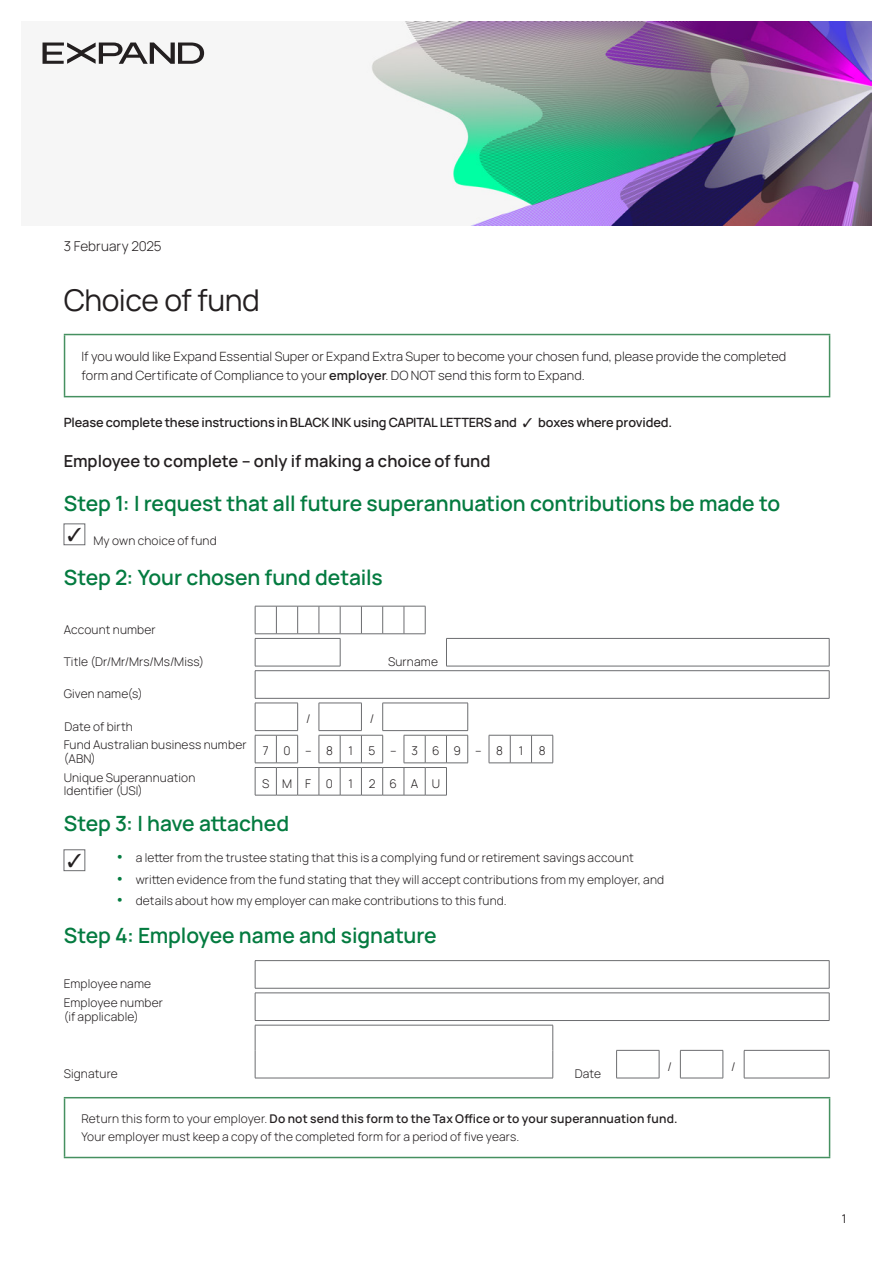
<style>
.page{position:relative;width:893px;height:1263px;background:#fff}
.page>*{position:absolute;margin:0;border:0;box-sizing:border-box;transform-origin:0 0}
._00A_Form_header{font:30px "Manrope";letter-spacing:-.02em;color:#231f20}
._01_Subhead_1{font:600 21px "Manrope";letter-spacing:-.005em;color:#047b40}
._03_Subhead_3{font:600 16.5px "Manrope";color:#231f20}
._05_Date{font:300 13.5px "Manrope";letter-spacing:.01em;color:#231f20}
._08_Callout_box_text_style{font:300 12.75px/18.8px "Manrope";letter-spacing:.005em;color:#231f20}
._07_Body_Text{font:600 12.75px "Manrope";letter-spacing:-.01em;color:#231f20}
._07A_Form_body_copy{font:300 12px/17.2px "Manrope";letter-spacing:.01em;color:#231f20}
._07B_Form_box_title_copy{font:300 12px/13.5px "Manrope";letter-spacing:.01em;color:#231f20}
.t1{font:12px "Manrope";color:#231f20}
.s1{font-weight:600}
.s2{font-weight:400;font-size:16.5px;color:#047b40}
</style>
<div class="page">
<hr style="left:64px;top:334px;width:766px;height:1px;background:#459060">
<hr style="left:64px;top:335px;width:1px;height:61px;background:#459060">
<hr style="left:829px;top:335px;width:1px;height:61px;background:#459060">
<hr style="left:64px;top:396px;width:766px;height:1px;background:#459060">
<div style="left:64px;top:524px;width:21px;height:21px;border:1px solid #6c6d70"></div>
<svg style="left:254px;top:606px;width:576px;height:190px"></svg>
<div style="left:64px;top:849px;width:21px;height:22px;border:1px solid #6c6d70"></div>
<hr style="left:255px;top:1078px;width:298px;height:1px;background:#6c6d70">
<hr style="left:616px;top:1078px;width:43px;height:1px;background:#6c6d70">
<hr style="left:680px;top:1078px;width:43px;height:1px;background:#6c6d70">
<svg style="left:254px;top:960px;width:576px;height:118px"></svg>
<hr style="left:744px;top:1078px;width:85px;height:1px;background:#6c6d70">
<hr style="left:64px;top:1097px;width:766px;height:1px;background:#459060">
<hr style="left:64px;top:1098px;width:1px;height:59px;background:#459060">
<hr style="left:829px;top:1098px;width:1px;height:59px;background:#459060">
<hr style="left:64px;top:1157px;width:766px;height:1px;background:#459060">
<img style="left:42px;top:21px;width:830px;height:204px">
<svg style="left:43px;top:43px;width:161px;height:21px"></svg>
<p class="_05_Date" style="left:64px;top:236px;width:99px">3 February 2025</p>
<p class="_00A_Form_header" style="left:64px;top:279px;width:198px">Choice of fund</p>
<p class="_08_Callout_box_text_style" style="left:82px;top:346px;width:706px">If you would like Expand Essential Super or Expand Extra Super to become your chosen fund, please provide the completed form and Certificate of Compliance to your <span class="s1">employer</span>. DO NOT send this form to Expand.</p>
<p class="_07_Body_Text" style="left:64px;top:414px;width:610px">Please complete these instructions in BLACK INK using CAPITAL LETTERS and ✓ boxes where provided.</p>
<p class="_03_Subhead_3" style="left:64px;top:449px;width:428px">Employee to complete – only if making a choice of fund</p>
<p class="_01_Subhead_1" style="left:64px;top:488px;width:718px">Step 1: I request that all future superannuation contributions be made to</p>
<p class="_07A_Form_body_copy" style="left:93px;top:531px;width:125px">My own choice of fund</p>
<p class="_01_Subhead_1" style="left:64px;top:562px;width:320px">Step 2: Your chosen fund details</p>
<p class="_07A_Form_body_copy" style="left:64px;top:620px;width:94px">Account number</p>
<p class="_07A_Form_body_copy" style="left:64px;top:652px;width:142px">Title (Dr/Mr/Mrs/Ms/Miss)</p>
<p class="_07B_Form_box_title_copy" style="left:388px;top:654px;width:51px">Surname</p>
<p class="_07A_Form_body_copy" style="left:64px;top:685px;width:81px">Given name(s)</p>
<p class="_07A_Form_body_copy" style="left:65px;top:717px;width:70px">Date of birth</p>
<p class="_07B_Form_box_title_copy" style="left:306px;top:711px;width:6px">/</p>
<p class="_07B_Form_box_title_copy" style="left:370px;top:711px;width:6px">/</p>
<p class="_07B_Form_box_title_copy" style="left:64px;top:738px;width:184px">Fund Australian business number (ABN)</p>
<p class="_07A_Form_body_copy" style="left:263px;top:742px;width:7px">7</p>
<p class="_07A_Form_body_copy" style="left:283px;top:742px;width:9px">0</p>
<p class="_07A_Form_body_copy" style="left:305px;top:742px;width:8px">–</p>
<p class="_07A_Form_body_copy" style="left:326px;top:742px;width:8px">8</p>
<p class="_07A_Form_body_copy" style="left:349px;top:742px;width:6px">1</p>
<p class="_07A_Form_body_copy" style="left:369px;top:742px;width:8px">5</p>
<p class="_07A_Form_body_copy" style="left:390px;top:742px;width:8px">–</p>
<p class="_07A_Form_body_copy" style="left:411px;top:742px;width:8px">3</p>
<p class="_07A_Form_body_copy" style="left:432px;top:742px;width:9px">6</p>
<p class="_07A_Form_body_copy" style="left:453px;top:742px;width:9px">9</p>
<p class="_07A_Form_body_copy" style="left:475px;top:742px;width:8px">–</p>
<p class="_07A_Form_body_copy" style="left:496px;top:742px;width:8px">8</p>
<p class="_07A_Form_body_copy" style="left:519px;top:742px;width:6px">1</p>
<p class="_07A_Form_body_copy" style="left:539px;top:742px;width:8px">8</p>
<p class="_07B_Form_box_title_copy" style="left:64px;top:770px;width:133px">Unique Superannuation<br>Identifier (USI)</p>
<p class="_07A_Form_body_copy" style="left:262px;top:774px;width:9px">S</p>
<p class="_07A_Form_body_copy" style="left:282px;top:774px;width:12px">M</p>
<p class="_07A_Form_body_copy" style="left:305px;top:774px;width:7px">F</p>
<p class="_07A_Form_body_copy" style="left:326px;top:774px;width:9px">0</p>
<p class="_07A_Form_body_copy" style="left:349px;top:774px;width:6px">1</p>
<p class="_07A_Form_body_copy" style="left:369px;top:774px;width:8px">2</p>
<p class="_07A_Form_body_copy" style="left:390px;top:774px;width:9px">6</p>
<p class="_07A_Form_body_copy" style="left:411px;top:774px;width:9px">A</p>
<p class="_07A_Form_body_copy" style="left:432px;top:774px;width:10px">U</p>
<p class="_01_Subhead_1" style="left:64px;top:808px;width:227px">Step 3: I have attached</p>
<p class="_07A_Form_body_copy" style="left:114px;top:849px;width:521px"><span class="s2">•</span> a letter from the trustee stating that this is a complying fund or retirement savings account</p>
<p class="_07A_Form_body_copy" style="left:114px;top:870px;width:551px"><span class="s2">•</span> written evidence from the fund stating that they will accept contributions from my employer, and</p>
<p class="_07A_Form_body_copy" style="left:114px;top:892px;width:394px"><span class="s2">•</span> details about how my employer can make contributions to this fund.</p>
<p class="_01_Subhead_1" style="left:64px;top:921px;width:374px">Step 4: Employee name and signature</p>
<p class="_07A_Form_body_copy" style="left:64px;top:975px;width:89px">Employee name</p>
<p class="_07B_Form_box_title_copy" style="left:64px;top:995px;width:101px">Employee number (if applicable)</p>
<p class="_07A_Form_body_copy" style="left:64px;top:1064px;width:56px">Signature</p>
<p class="_07A_Form_body_copy" style="left:575px;top:1064px;width:28px">Date</p>
<p class="_07B_Form_box_title_copy" style="left:667px;top:1059px;width:6px">/</p>
<p class="_07B_Form_box_title_copy" style="left:731px;top:1059px;width:6px">/</p>
<p class="_07A_Form_body_copy" style="left:82px;top:1110px;width:597px">Return this form to your employer. <span class="s1">Do not send this form to the Tax Office or to your superannuation fund.<br></span>Your employer must keep a copy of the completed form for a period of five years.</p>
<p class="t1" style="left:842px;top:1210px;width:6px">1</p>
</div>
